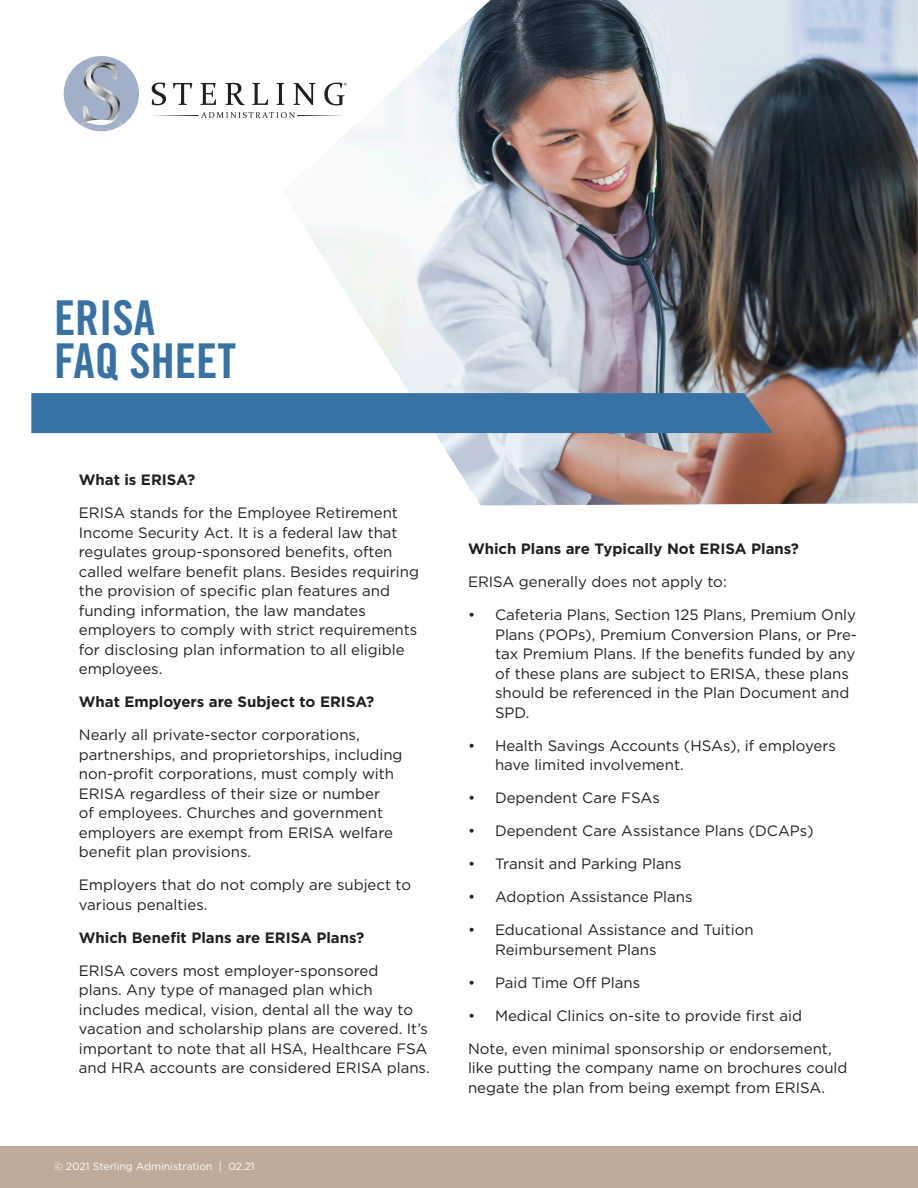
<style>
.page{position:relative;width:918px;height:1188px;background:#fff}
.page>*{position:absolute;margin:0;border:0;box-sizing:border-box;transform-origin:0 0}
.t1{font:48px/43.5px "Trade Gothic LT Std Bd Cn 20";color:#3872a4}
.t2{font:15px/19.5px "Gotham";color:#231f20}
.t3{font:700 15px "Gotham";color:#231f20}
.t4{font:10.5px "Gotham";color:#fff}
</style>
<div class="page">
<img style="left:282px;top:0;width:636px;height:505px">
<div style="left:64px;top:56px;width:75px;height:75px;background:#a1b0c8;border-radius:50%"></div>
<svg style="left:152px;top:83px;width:14px;height:22px"></svg>
<svg style="left:173px;top:83px;width:19px;height:22px"></svg>
<svg style="left:200px;top:83px;width:16px;height:22px"></svg>
<svg style="left:226px;top:83px;width:19px;height:22px"></svg>
<svg style="left:252px;top:83px;width:16px;height:22px"></svg>
<svg style="left:277px;top:83px;width:7px;height:22px"></svg>
<svg style="left:293px;top:83px;width:23px;height:22px"></svg>
<svg style="left:153px;top:112px;width:192px;height:6px"></svg>
<svg style="left:81px;top:62px;width:41px;height:65px"></svg>
<svg style="left:324px;top:83px;width:23px;height:22px"></svg>
<img style="left:83px;top:120px;width:37px;height:9px">
<div style="left:31px;top:393px;width:742px;height:40px;background:#3872a4"></div>
<div style="left:0;top:1146px;width:918px;height:42px;background:#bfab9c"></div>
<p class="t1" style="left:54px;top:296px;width:184px">ERISA<br>FAQ SHEET</p>
<p class="t3" style="left:79px;top:470px;width:118px">What is ERISA?</p>
<p class="t2" style="left:79px;top:503px;width:342px">ERISA stands for the Employee Retirement Income Security Act. It is a federal law that regulates group-sponsored benefits, often called welfare benefit plans. Besides requiring the provision of specific plan features and funding information, the law mandates employers to comply with strict requirements for disclosing plan information to all eligible employees.</p>
<p class="t3" style="left:79px;top:692px;width:297px">What Employers are Subject to ERISA?</p>
<p class="t2" style="left:79px;top:725px;width:325px">Nearly all private-sector corporations, partnerships, and proprietorships, including non-profit corporations, must comply with ERISA regardless of their size or number<br>of employees. Churches and government employers are exempt from ERISA welfare benefit plan provisions.</p>
<p class="t2" style="left:79px;top:875px;width:334px">Employers that do not comply are subject to various penalties.</p>
<p class="t3" style="left:79px;top:927px;width:287px">Which Benefit Plans are ERISA Plans?</p>
<p class="t2" style="left:79px;top:960px;width:352px">ERISA covers most employer-sponsored<br>plans. Any type of managed plan which includes medical, vision, dental all the way to vacation and scholarship plans are covered. It’s important to note that all HSA, Healthcare FSA and HRA accounts are considered ERISA plans.</p>
<p class="t4" style="left:54px;top:1160px;width:202px">© 2021 Sterling Administration | 02.21</p>
<p class="t3" style="left:468px;top:539px;width:333px">Which Plans are Typically Not ERISA Plans?</p>
<p class="t2" style="left:468px;top:572px;width:260px">ERISA generally does not apply to:</p>
<p class="t2" style="left:495px;top:605px;width:364px;text-indent:-27px">• Cafeteria Plans, Section 125 Plans, Premium Only Plans (POPs), Premium Conversion Plans, or Pre&shy;tax Premium Plans. If the benefits funded by any of these plans are subject to ERISA, these plans should be referenced in the Plan Document and SPD.</p>
<p class="t2" style="left:495px;top:735px;width:342px;text-indent:-27px">• Health Savings Accounts (HSAs), if employers have limited involvement.</p>
<p class="t2" style="left:468px;top:788px;width:193px">• Dependent Care FSAs</p>
<p class="t2" style="left:468px;top:821px;width:347px">• Dependent Care Assistance Plans (DCAPs)</p>
<p class="t2" style="left:468px;top:854px;width:215px">• Transit and Parking Plans</p>
<p class="t2" style="left:468px;top:887px;width:226px">• Adoption Assistance Plans</p>
<p class="t2" style="left:495px;top:920px;width:260px;text-indent:-27px">• Educational Assistance and Tuition<br>Reimbursement Plans</p>
<p class="t2" style="left:468px;top:972px;width:174px">• Paid Time Off Plans</p>
<p class="t2" style="left:468px;top:1005px;width:335px">• Medical Clinics on-site to provide first aid</p>
<p class="t2" style="left:468px;top:1038px;width:381px">Note, even minimal sponsorship or endorsement, like putting the company name on brochures could negate the plan from being exempt from ERISA.</p>
</div>
